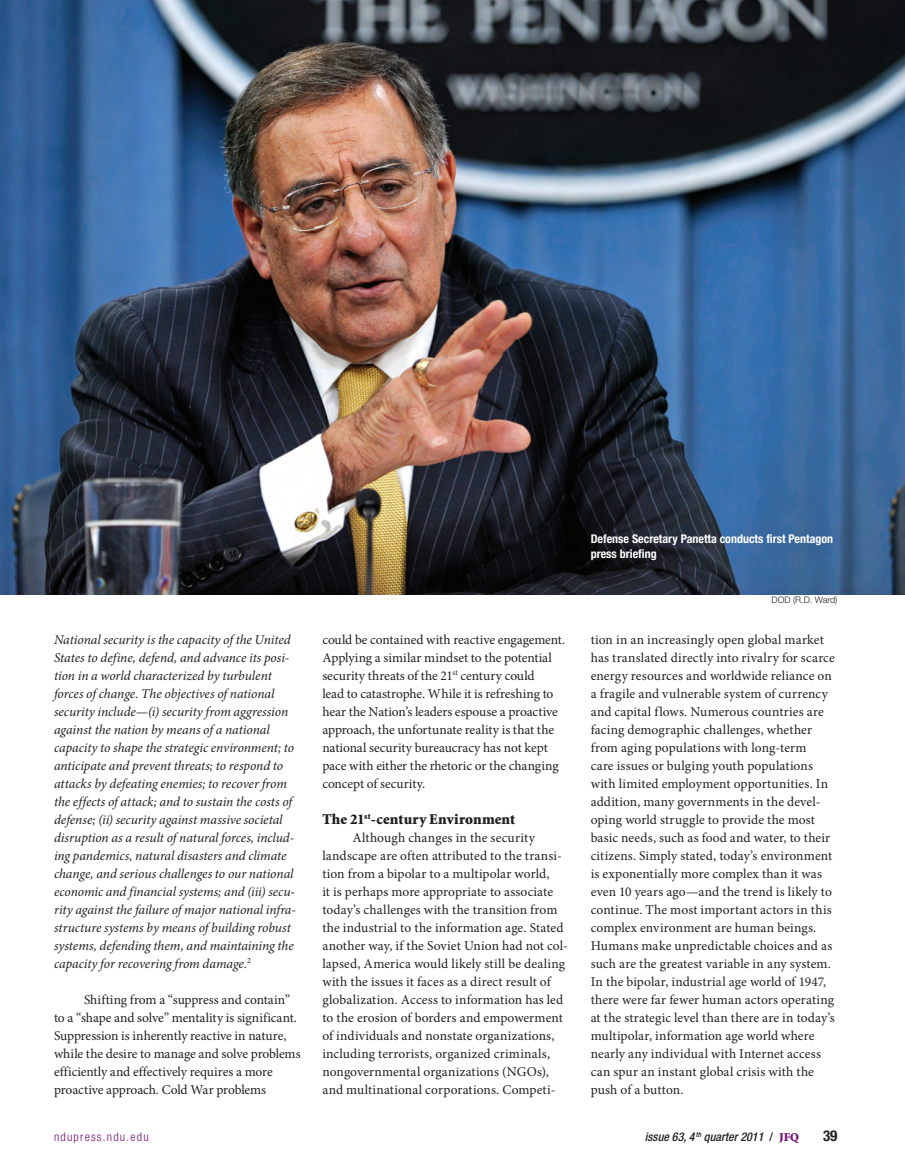
<style>
.page{position:relative;width:905px;height:1175px;background:#fff}
.page>*{position:absolute;margin:0;border:0;box-sizing:border-box;transform-origin:0 0}
.BODY__Subhead{font:900 15px "Minion Std";letter-spacing:.005em;color:#231f20}
.t1{font:700 condensed 15px "Helvetica Neue LT Std";color:#231f20}
.BODY__Text{font:13.5px/18px "Minion Pro";letter-spacing:.005em;color:#231f20}
.BODY__Text-2{font:italic 13.5px/18px "Minion Pro";letter-spacing:-.005em;color:#231f20}
.PHOTO__Caption_White{font:700 condensed 12px/15px "Helvetica Neue LT Std";color:#fff}
.t2{font:italic 500 condensed 12px "Helvetica Neue LT Std";color:#231f20}
.t3{font:300 condensed 12px "Helvetica Neue LT Std";letter-spacing:.1em;color:#711271}
.PHOTO__Credit{font:300 9px "Helvetica Neue LT Std";color:#231f20}
.s1{font-style:normal}
.s2{font-family:"Minion Std";font-weight:900;font-style:normal;font-stretch:normal;color:#711271}
</style>
<div class="page">
<img style="left:0;top:0;width:904px;height:594px">
<p class="PHOTO__Caption_White" style="left:590px;top:530px;width:244px">Defense Secretary Panetta conducts first Pentagon press briefing</p>
<p class="BODY__Text-2" style="left:54px;top:630px;width:243px">National security is the capacity of the United States to define, defend, and advance its posi&shy;tion in a world characterized by turbulent forces of change. The objectives of national security include—(i) security from aggression against the nation by means of a national capacity to shape the strategic environment; to anticipate and prevent threats; to respond to attacks by defeating enemies; to recover from the effects of attack; and to sustain the costs of defense; (ii) security against massive societal disruption as a result of natural forces, includ&shy;ing pandemics, natural disasters and climate change, and serious challenges to our national economic and financial systems; and (iii) secu&shy;rity against the failure of major national infra&shy;structure systems by means of building robust systems, defending them, and maintaining the capacity for recovering from damage.<sup>2</sup></p>
<p class="BODY__Text" style="left:54px;top:990px;width:248px;text-indent:30px">Shifting from a “suppress and contain” to a “shape and solve” mentality is significant.<br>Suppression is inherently reactive in nature, while the desire to manage and solve problems efficiently and effectively requires a more proactive approach. Cold War problems</p>
<p class="BODY__Text" style="left:322px;top:630px;width:244px">could be contained with reactive engagement.<br>Applying a similar mindset to the potential security threats of the 21<sup>st</sup> century could<br>lead to catastrophe. While it is refreshing to hear the Nation’s leaders espouse a proactive approach, the unfortunate reality is that the national security bureaucracy has not kept pace with either the rhetoric or the changing concept of security.</p>
<p class="BODY__Subhead" style="left:322px;top:811px;width:194px">The 21<sup>st</sup>-century Environment</p>
<p class="BODY__Text" style="left:322px;top:828px;width:247px;text-indent:30px">Although changes in the security landscape are often attributed to the transi&shy;tion from a bipolar to a multipolar world,<br>it is perhaps more appropriate to associate today’s challenges with the transition from the industrial to the information age. Stated another way, if the Soviet Union had not col&shy;lapsed, America would likely still be dealing with the issues it faces as a direct result of globalization. Access to information has led to the erosion of borders and empowerment of individuals and nonstate organizations, including terrorists, organized criminals, nongovernmental organizations (NGOs), and multinational corporations. Competi-</p>
<p class="PHOTO__Credit" style="left:771px;top:594px;width:67px">DOD (R.D. Ward)</p>
<p class="BODY__Text" style="left:590px;top:630px;width:246px">tion in an increasingly open global market has translated directly into rivalry for scarce energy resources and worldwide reliance on a fragile and vulnerable system of currency and capital flows. Numerous countries are facing demographic challenges, whether from aging populations with long-term<br>care issues or bulging youth populations with limited employment opportunities. In addition, many governments in the devel&shy;oping world struggle to provide the most basic needs, such as food and water, to their citizens. Simply stated, today’s environment is exponentially more complex than it was even 10 years ago—and the trend is likely to continue. The most important actors in this complex environment are human beings.<br>Humans make unpredictable choices and as such are the greatest variable in any system.<br>In the bipolar, industrial age world of 1947, there were far fewer human actors operating at the strategic level than there are in today’s multipolar, information age world where nearly any individual with Internet access can spur an instant global crisis with the push of a button.</p>
<p class="t3" style="left:54px;top:1129px;width:96px">ndupress.ndu.edu</p>
<p class="t2" style="left:645px;top:1129px;width:156px">issue 63, 4 <sup>th</sup> quarter 2011 <span class="s1">/</span> <span class="s2">JFQ</span></p>
<p class="t1" style="left:823px;top:1126px;width:16px">39</p>
</div>
